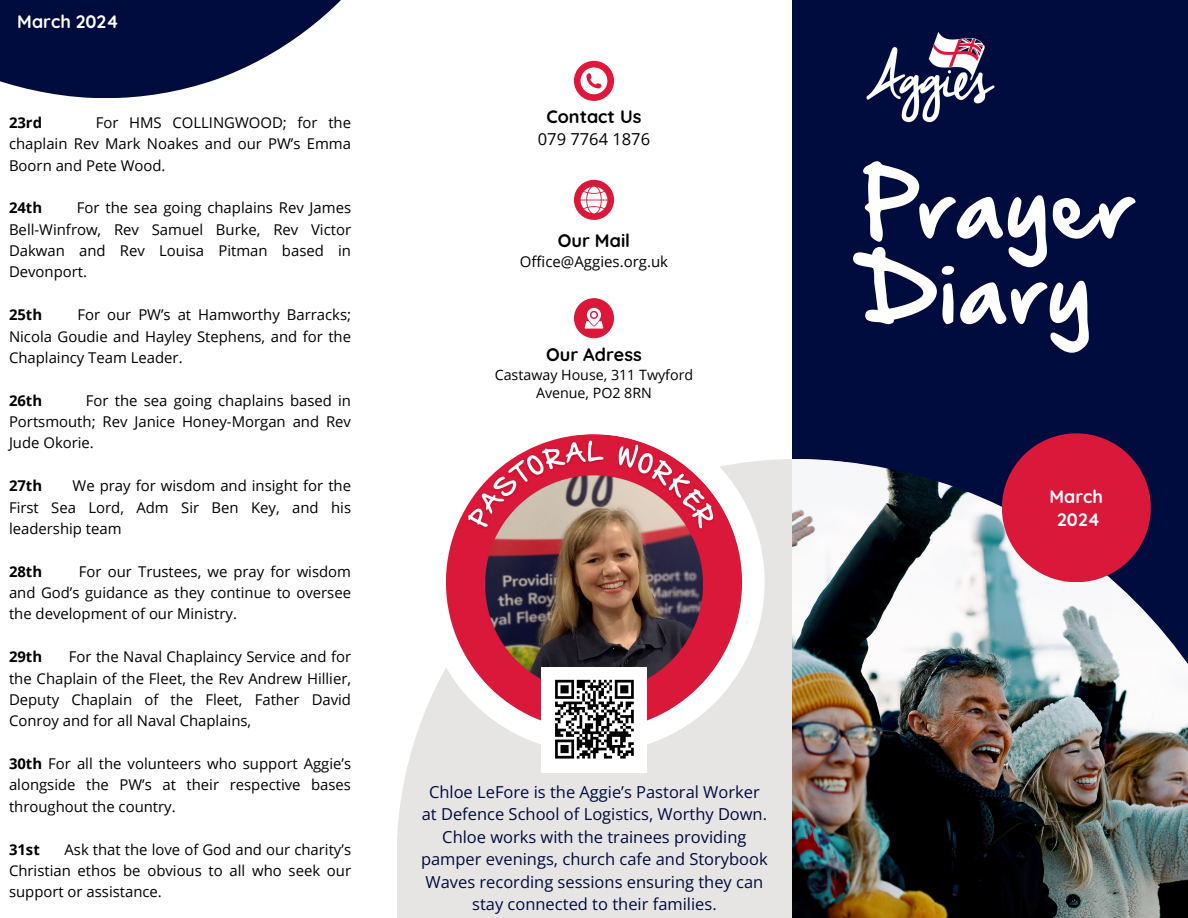
<style>
.page{position:relative;width:1188px;height:918px;background:#fff}
.page>*{position:absolute;margin:0;border:0;box-sizing:border-box;transform-origin:0 0}
.t1{font:78px/85.5px "Hand Of Sean Demo";color:#fff}
.t2{font:700 18px "Quicksand";color:#000}
.t3{font:700 18px/22.5px "Quicksand";color:#fefefe;text-align:center}
.t4{font:16.5px/22.5px "Open Sans";color:#000b3e;text-align:center}
.t5{font:16.5px "Open Sans";color:#000}
.t6{font:15px "Open Sans";color:#000}
.t7{font:14.85px/21.3px "Open Sans";color:#000;text-align:justify}
.t8{font:700 14.85px "Open Sans";color:#000}
.t9{font:14.25px/18px "Open Sans";color:#000;text-align:center}
.s1{font-weight:700}
</style>
<div class="page">
<div style="left:792px;top:0;width:396px;height:918px;background:#000b3e"></div>
<svg style="left:397px;top:459px;width:395px;height:459px;background:#e9e7e5"></svg>
<svg style="left:423px;top:459px;width:342px;height:294px;fill:#e7e5e3"></svg>
<img style="left:446px;top:434px;width:296px;height:296px">
<svg style="left:0;top:0;width:341px;height:98px;fill:#000b3e"></svg>
<div style="left:541px;top:667px;width:106px;height:105px;background:#fff"></div>
<img style="left:792px;top:459px;width:396px;height:459px">
<div style="left:1002px;top:433px;width:149px;height:149px;background:#da183a;border-radius:50%"></div>
<img style="left:866px;top:32px;width:129px;height:91px">
<div style="left:574px;top:61px;width:40px;height:40px;background:#e0163b;border-radius:50%"></div>
<svg style="left:581px;top:67px;width:26px;height:27px"></svg>
<div style="left:574px;top:180px;width:40px;height:40px;background:#da183a;border-radius:50%"></div>
<svg style="left:581px;top:187px;width:26px;height:26px"></svg>
<div style="left:574px;top:298px;width:40px;height:40px;background:#da183a;border-radius:50%"></div>
<svg style="left:585px;top:308px;width:18px;height:21px"></svg>
<svg style="left:555px;top:679px;width:79px;height:80px"></svg>
<p class="t3" style="left:17px;top:10px;width:103px">March 2024</p>
<p class="t7" style="left:9px;top:111px;width:344px;text-indent:87px">For HMS COLLINGWOOD; for the chaplain Rev Mark Noakes and our PW’s Emma Boorn and Pete Wood.</p>
<p class="t8" style="left:9px;top:197px;width:35px">24th</p>
<p class="t8" style="left:9px;top:112px;width:35px">23rd</p>
<p class="t7" style="left:9px;top:197px;width:344px;text-indent:68px">For the sea going chaplains Rev James Bell-Winfrow, Rev Samuel Burke, Rev Victor Dakwan and Rev Louisa Pitman based in Devonport.</p>
<p class="t8" style="left:9px;top:304px;width:35px">25th</p>
<p class="t7" style="left:9px;top:304px;width:344px;text-indent:68px">For our PW’s at Hamworthy Barracks; Nicola Goudie and Hayley Stephens, and for the Chaplaincy Team Leader.</p>
<p class="t8" style="left:9px;top:390px;width:35px">26th</p>
<p class="t7" style="left:9px;top:389px;width:344px;text-indent:77px">For the sea going chaplains based in Portsmouth; Rev Janice Honey-Morgan and Rev Jude Okorie.</p>
<p class="t8" style="left:9px;top:475px;width:35px">27th</p>
<p class="t7" style="left:9px;top:475px;width:344px;text-indent:64px">We pray for wisdom and insight for the First Sea Lord, Adm Sir Ben Key, and his leadership team</p>
<p class="t8" style="left:9px;top:561px;width:35px">28th</p>
<p class="t7" style="left:9px;top:560px;width:344px;text-indent:70px">For our Trustees, we pray for wisdom and God’s guidance as they continue to oversee the development of our Ministry.</p>
<p class="t8" style="left:9px;top:646px;width:35px">29th</p>
<p class="t7" style="left:9px;top:646px;width:344px;text-indent:60px">For the Naval Chaplaincy Service and for the Chaplain of the Fleet, the Rev Andrew Hillier, Deputy Chaplain of the Fleet, Father David Conroy and for all Naval Chaplains,</p>
<h2 class="t7" style="left:9px;top:753px;width:344px"><span class="s1">30th</span> For all the volunteers who support Aggie’s alongside the PW’s at their respective bases throughout the country.</h2>
<p class="t8" style="left:9px;top:839px;width:32px">31st</p>
<p class="t7" style="left:9px;top:838px;width:344px;text-indent:55px">Ask that the love of God and our charity’s Christian ethos be obvious to all who seek our support or assistance.</p>
<p class="t2" style="left:547px;top:105px;width:96px">Contact Us</p>
<h1 class="t5" style="left:538px;top:127px;width:114px">079 7764 1876</h1>
<h3 class="t2" style="left:558px;top:229px;width:74px">Our Mail</h3>
<h2 class="t6" style="left:520px;top:251px;width:150px">Office@Aggies.org.uk</h2>
<p class="t2" style="left:546px;top:343px;width:97px">Our Adress</p>
<p class="t9" style="left:495px;top:366px;width:200px">Castaway House, 311 Twyford<br>Avenue, PO2 8RN</p>
<p class="t4" style="left:421px;top:780px;width:348px">Chloe LeFore is the Aggie’s Pastoral Worker at Defence School of Logistics, Worthy Down.<br>Chloe works with the trainees providing pamper evenings, church cafe and Storybook Waves recording sessions ensuring they can stay connected to their families.</p>
<p class="t1" style="left:864px;top:171px;width:273px">Prayer<br>Diary</p>
<h2 class="t3" style="left:1050px;top:485px;width:55px">March<br>2024</h2>
</div>
